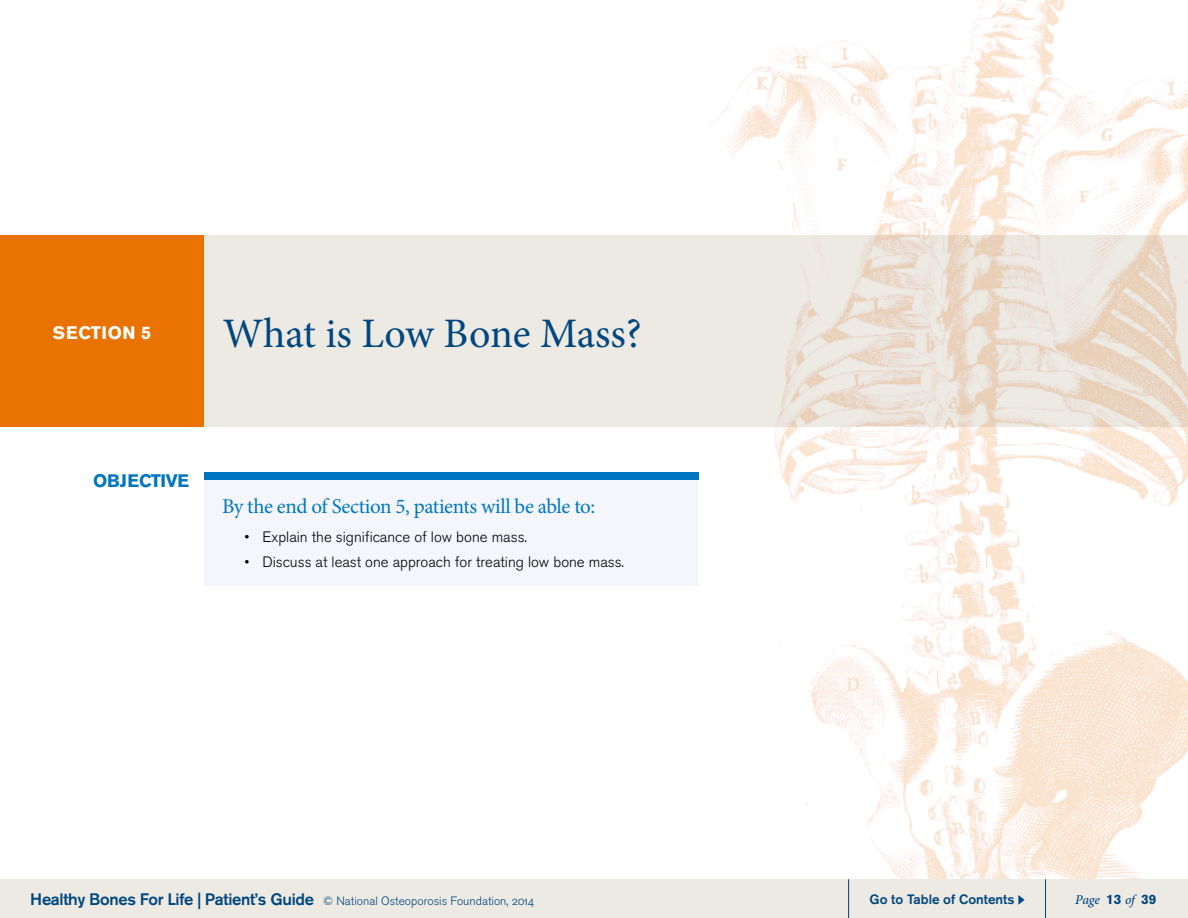
<style>
.page{position:relative;width:1188px;height:918px;background:#fff}
.page>*{position:absolute;margin:0;border:0;box-sizing:border-box;transform-origin:0 0}
.t1{font:42px "Minion Pro";letter-spacing:-.005em;color:#00467f}
.t2{font:21px "Minion Pro";letter-spacing:-.02em;color:#0076c0}
.t3{font:700 18px "Akzidenz Grotesk BE";letter-spacing:-.02em;color:#0076c0}
.t4{font:700 18px "Akzidenz Grotesk BE";color:#fff}
.t5{font:15px "Akzidenz Grotesk BE Light Os F";color:#000}
.t6{font:500 13.5px "Akzidenz Grotesk BE";color:#00467f}
.t7{font:italic 500 13.5px "Minion Pro";letter-spacing:-.015em;color:#00467f}
.t8{font:12px "Akzidenz Grotesk BE Light Os F";color:#00467f}
.s1{font-family:"Akzidenz Grotesk BE";font-weight:500;font-size:16.5px}
.s2{font-family:"Akzidenz Grotesk BE";font-weight:700;font-style:normal}
</style>
<div class="page">
<div style="left:0;top:236px;width:1188px;height:192px;background:#ede9e3"></div>
<div style="left:0;top:236px;width:204px;height:192px;background:#ea7200"></div>
<div style="left:204px;top:472px;width:494px;height:8px;background:#0076c0"></div>
<div style="left:204px;top:480px;width:494px;height:105px;background:#f4f6fb"></div>
<img style="left:680px;top:0;width:508px;height:879px">
<div style="left:0;top:879px;width:1188px;height:39px;background:#ede9e3"></div>
<svg style="left:1018px;top:895px;width:7px;height:10px"></svg>
<hr style="left:848px;top:879px;width:1px;height:39px;background:#00467f">
<hr style="left:1045px;top:879px;width:1px;height:39px;background:#00467f">
<p class="t4" style="left:53px;top:322px;width:25px">SECTI</p>
<p class="t4" style="left:108px;top:322px;width:45px">ON 5</p>
<h1 class="t1" style="left:223px;top:305px;width:420px">What is Low Bone Mass?</h1>
<p class="t3" style="left:93px;top:470px;width:97px">OBJECTIVE</p>
<h2 class="t2" style="left:222px;top:492px;width:375px">By the end of Section 5, patients will be able to:</h2>
<p class="t5" style="left:244px;top:528px;width:284px">• Explain the significance of low bone mass.</p>
<p class="t5" style="left:244px;top:554px;width:381px">• Discuss at least one approach for treating low bone mass.</p>
<p class="t8" style="left:30px;top:894px;width:505px"><span class="s1">Healthy Bones For Life | Patient’s Guide</span> © National Osteoporosis Foundation, 2014</p>
<p class="t6" style="left:870px;top:891px;width:146px">Go to Table of Contents</p>
<p class="t7" style="left:1075px;top:890px;width:83px">Page <span class="s2">13</span> of <span class="s2">39</span></p>
</div>
